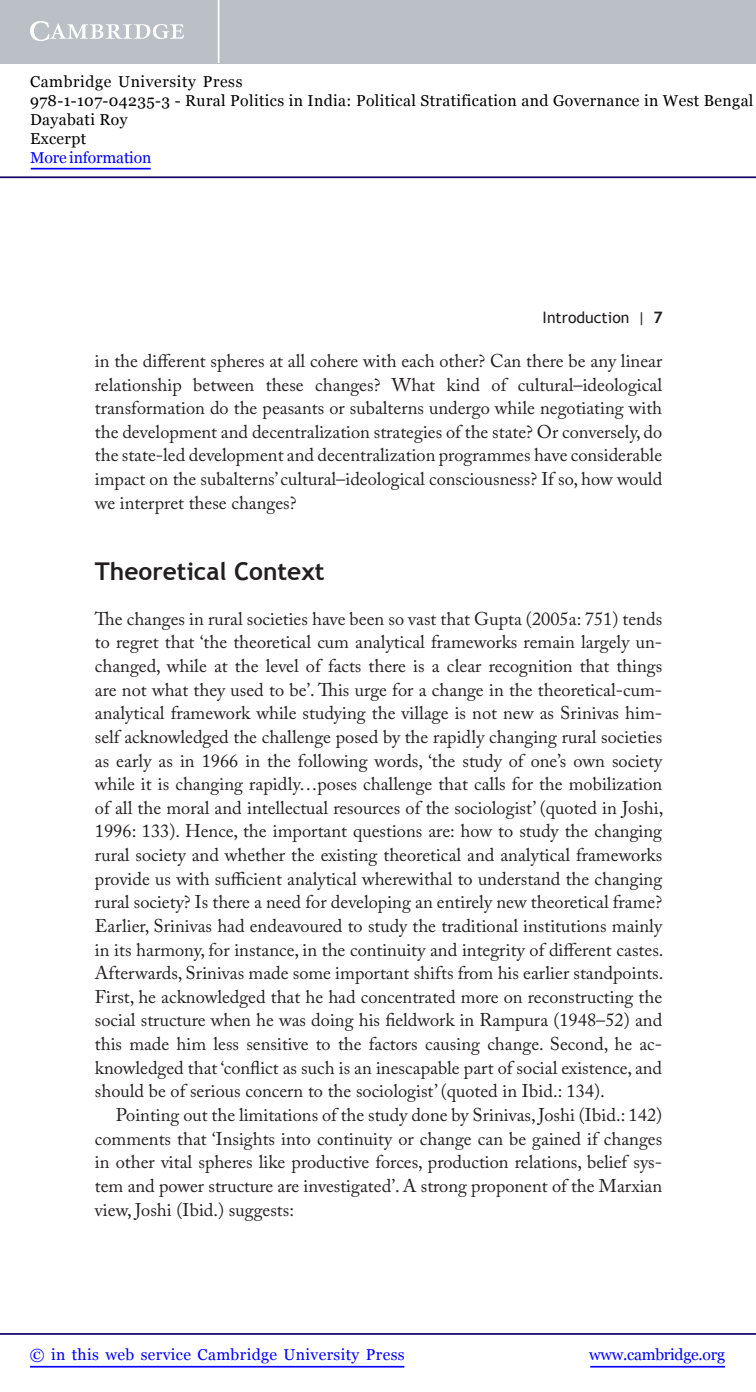
<style>
.page{position:relative;width:756px;height:1392px;background:#fff}
.page>*{position:absolute;margin:0;border:0;box-sizing:border-box;transform-origin:0 0}
.A-level{font:700 24.5px "Trebuchet MS";color:#231f20}
.Body-text-start{font:18.38px/23.6px "Adobe Caslon Pro";color:#231f20;text-align:justify}
.Body-text{font:18.38px/23.6px "Adobe Caslon Pro";color:#231f20;text-align:justify}
.t1{font:15.75px/18.9px "Georgia";letter-spacing:.025em;color:#000}
.t2{font:15.75px "Georgia";letter-spacing:.025em;color:#00f}
.t3{font:15.75px "Georgia";letter-spacing:-.015em;color:#00f}
.t4{font:15.75px "Georgia";letter-spacing:-.01em;color:#00f}
.t5{font:15.75px "Trebuchet MS";color:#231f20}
.s1{font-weight:700}
</style>
<div class="page">
<hr style="left:590px;top:1366px;width:135px;height:1px;background:#00f">
<hr style="left:0;top:1333px;width:756px;height:2px;background:#150666">
<hr style="left:30px;top:1366px;width:374px;height:1px;background:#00f">
<div style="left:0;top:0;width:756px;height:63px;background:#bac0c6"></div>
<svg style="left:30px;top:21px;width:154px;height:20px"></svg>
<hr style="left:218px;top:0;width:1px;height:63px;background:#fff">
<hr style="left:0;top:176px;width:756px;height:2px;background:#150666">
<hr style="left:31px;top:168px;width:120px;height:1px;background:#00f">
<p class="t1" style="left:30px;top:72px;width:725px">Cambridge University Press<br>978-1-107-04235-3 - Rural Politics in India: Political Stratification and Governance in West Bengal Dayabati Roy<br>Excerpt</p>
<p class="t4" style="left:30px;top:148px;width:123px">More information</p>
<p class="t5" style="left:542px;top:308px;width:122px">Introduction | <span class="s1">7</span></p>
<p class="Body-text" style="left:95px;top:349px;width:569px">in the different spheres at all cohere with each other? Can there be any linear relationship between these changes? What kind of cultural–ideological transformation do the peasants or subalterns undergo while negotiating with the development and decentralization strategies of the state? Or conversely, do the state-led development and decentralization programmes have considerable impact on the subalterns’ cultural–ideological consciousness? If so, how would we interpret these changes?</p>
<p class="A-level" style="left:95px;top:556px;width:231px">Theoretical Context</p>
<p class="Body-text-start" style="left:95px;top:606px;width:570px">The changes in rural societies have been so vast that Gupta (2005a: 751) tends to regret that ‘the theoretical cum analytical frameworks remain largely un&shy;changed, while at the level of facts there is a clear recognition that things are not what they used to be’. This urge for a change in the theoretical-cum&shy;analytical framework while studying the village is not new as Srinivas him&shy;self acknowledged the challenge posed by the rapidly changing rural societies as early as in 1966 in the following words, ‘the study of one’s own society while it is changing rapidly…poses challenge that calls for the mobilization of all the moral and intellectual resources of the sociologist’ (quoted in Joshi, 1996: 133). Hence, the important questions are: how to study the changing rural society and whether the existing theoretical and analytical frameworks provide us with sufficient analytical wherewithal to understand the changing rural society? Is there a need for developing an entirely new theoretical frame?<br>Earlier, Srinivas had endeavoured to study the traditional institutions mainly in its harmony, for instance, in the continuity and integrity of different castes.<br>Afterwards, Srinivas made some important shifts from his earlier standpoints.<br>First, he acknowledged that he had concentrated more on reconstructing the social structure when he was doing his fieldwork in Rampura (1948–52) and this made him less sensitive to the factors causing change. Second, he ac&shy;knowledged that ‘conflict as such is an inescapable part of social existence, and should be of serious concern to the sociologist’ (quoted in Ibid.: 134).</p>
<p class="Body-text" style="left:95px;top:1103px;width:569px;text-indent:21px">Pointing out the limitations of the study done by Srinivas, Joshi (Ibid.: 142) comments that ‘Insights into continuity or change can be gained if changes in other vital spheres like productive forces, production relations, belief sys&shy;tem and power structure are investigated’. A strong proponent of the Marxian view, Joshi (Ibid.) suggests:</p>
<p class="t2" style="left:30px;top:1345px;width:376px">© in this web service Cambridge University Press</p>
<p class="t3" style="left:589px;top:1345px;width:137px">www.cambridge.org</p>
</div>
